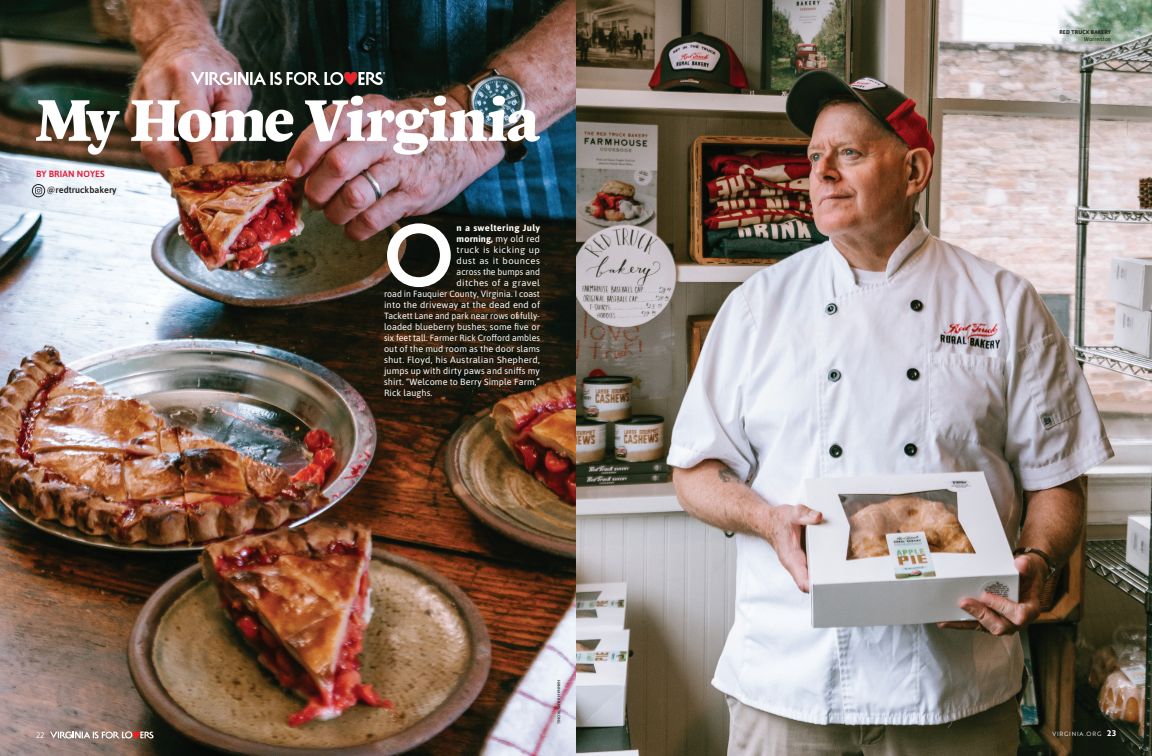
<style>
.page{position:relative;width:1152px;height:756px;background:#fff}
.page>*{position:absolute;margin:0;border:0;box-sizing:border-box;transform-origin:0 0}
.VTG17_-_Body__serif{font:85.4px "Brother 1816 Medium";color:#fff}
.VTG17_-_Body__serif-2{font:9px "Asap";letter-spacing:.01em;color:#fff}
.VTG17_-_Body__serif-3{font:9px "Asap";letter-spacing:.01em;color:#fff;scale:.96 1}
.VTG17_-_Body__serif-4{font:9px "Asap";letter-spacing:.01em;color:#fff;scale:1.04 1}
.VTG17_-_Body__serif-5{font:700 9px "Asap";letter-spacing:.03em;color:#fff;scale:1.05 1}
.VTG17_-_Body__serif-6{font:700 9px "Asap";letter-spacing:.03em;color:#fff}
.VTG17_-_Body__serif-7{font:9px "Asap";letter-spacing:.035em;color:#fff;scale:1.05 1}
.VTG17_-_Body__serif-8{font:9px "Asap";letter-spacing:.03em;color:#fff;scale:1.05 1}
.VTG17_-_Body__serif-9{font:9px "Asap";letter-spacing:.045em;color:#fff;scale:1.05 1}
.VTG17_-_Body__serif-10{font:600 9px "Asap";color:#231f20}
.VTG17_-_Body__serif-11{font:600 9px "Asap";letter-spacing:.01em;color:#e51836}
.t1{font:8px "Asap";color:#fff}
.t2{font:6px "Brother 1816 Book";letter-spacing:.14em;color:#fff}
.Includes{font:700 5.5px "Asap";letter-spacing:.03em;color:#231f20}
.Includes-2{font:italic 5.5px "Asap";letter-spacing:.02em;color:#231f20}
.VTG17_-_Gutter_Credit{font:500 4px "Asap";letter-spacing:.05em;color:#231f20}
.s1{font-weight:400}
.s2{font-family:"Brother 1816 Bold";font-size:8px}
</style>
<div class="page">
<img style="left:0;top:0;width:576px;height:756px">
<img style="left:576px;top:0;width:576px;height:756px">
<svg style="left:1045px;top:723px;width:80px;height:23px;background:#262313"></svg>
<svg style="left:32px;top:185px;width:13px;height:12px"></svg>
<div style="left:32px;top:184px;width:13px;height:13px;border:1px solid #231f20;border-radius:50%"></div>
<svg style="left:35px;top:187px;width:7px;height:7px"></svg>
<img style="left:36px;top:73px;width:504px;height:85px">
<svg style="left:50px;top:731px;width:104px;height:8px"></svg>
<p class="VTG17_-_Body__serif-11" style="left:36px;top:168px;width:70px">BY BRIAN NOYES</p>
<p class="VTG17_-_Body__serif-10" style="left:47px;top:184px;width:71px">@redtruckbakery</p>
<p class="t1" style="left:36px;top:730px;width:10px">22</p>
<p class="VTG17_-_Body__serif" style="left:384px;top:191px;width:71px">O</p>
<p class="VTG17_-_Body__serif-5" style="left:457px;top:221px;width:81px">n a sweltering July</p>
<p class="VTG17_-_Body__serif-6" style="left:457px;top:232px;width:85px">morning, <span class="s1">my old red</span></p>
<p class="VTG17_-_Body__serif-7" style="left:457px;top:244px;width:81px">truck is kicking up</p>
<p class="VTG17_-_Body__serif-9" style="left:457px;top:255px;width:81px">dust as it bounces</p>
<p class="VTG17_-_Body__serif-3" style="left:457px;top:266px;width:88px">across the bumps and</p>
<p class="VTG17_-_Body__serif-8" style="left:457px;top:277px;width:81px">ditches of a gravel</p>
<p class="VTG17_-_Body__serif-2" style="left:384px;top:288px;width:157px">road in Fauquier County, Virginia. I coast</p>
<p class="VTG17_-_Body__serif-2" style="left:384px;top:299px;width:158px">into the driveway at the dead end of</p>
<p class="VTG17_-_Body__serif-3" style="left:384px;top:310px;width:164px">Tackett Lane and park near rows of fully-</p>
<p class="VTG17_-_Body__serif-2" style="left:384px;top:321px;width:158px">loaded blueberry bushes, some five or</p>
<p class="VTG17_-_Body__serif-3" style="left:384px;top:332px;width:164px">six feet tall. Farmer Rick Crofford ambles</p>
<p class="VTG17_-_Body__serif-2" style="left:384px;top:343px;width:157px">out of the mud room as the door slams</p>
<p class="VTG17_-_Body__serif-4" style="left:384px;top:354px;width:151px">shut. Floyd, his Australian Shepherd,</p>
<p class="VTG17_-_Body__serif-2" style="left:384px;top:365px;width:157px">jumps up with dirty paws and sniffs my</p>
<p class="VTG17_-_Body__serif-2" style="left:384px;top:376px;width:157px">shirt. “Welcome to Berry Simple Farm,”</p>
<p class="VTG17_-_Body__serif-2" style="left:384px;top:387px;width:50px">Rick laughs.</p>
<p class="VTG17_-_Gutter_Credit" style="left:562px;top:680px;width:45px;rotate:90deg">HANNAH ARMSTRONG</p>
<p class="Includes" style="left:1059px;top:28px;width:53px">RED TRUCK BAKERY</p>
<p class="Includes-2" style="left:1084px;top:35px;width:28px">Warrenton</p>
<p class="t2" style="left:1052px;top:730px;width:65px">VIRGINIA.ORG <span class="s2">23</span></p>
</div>
